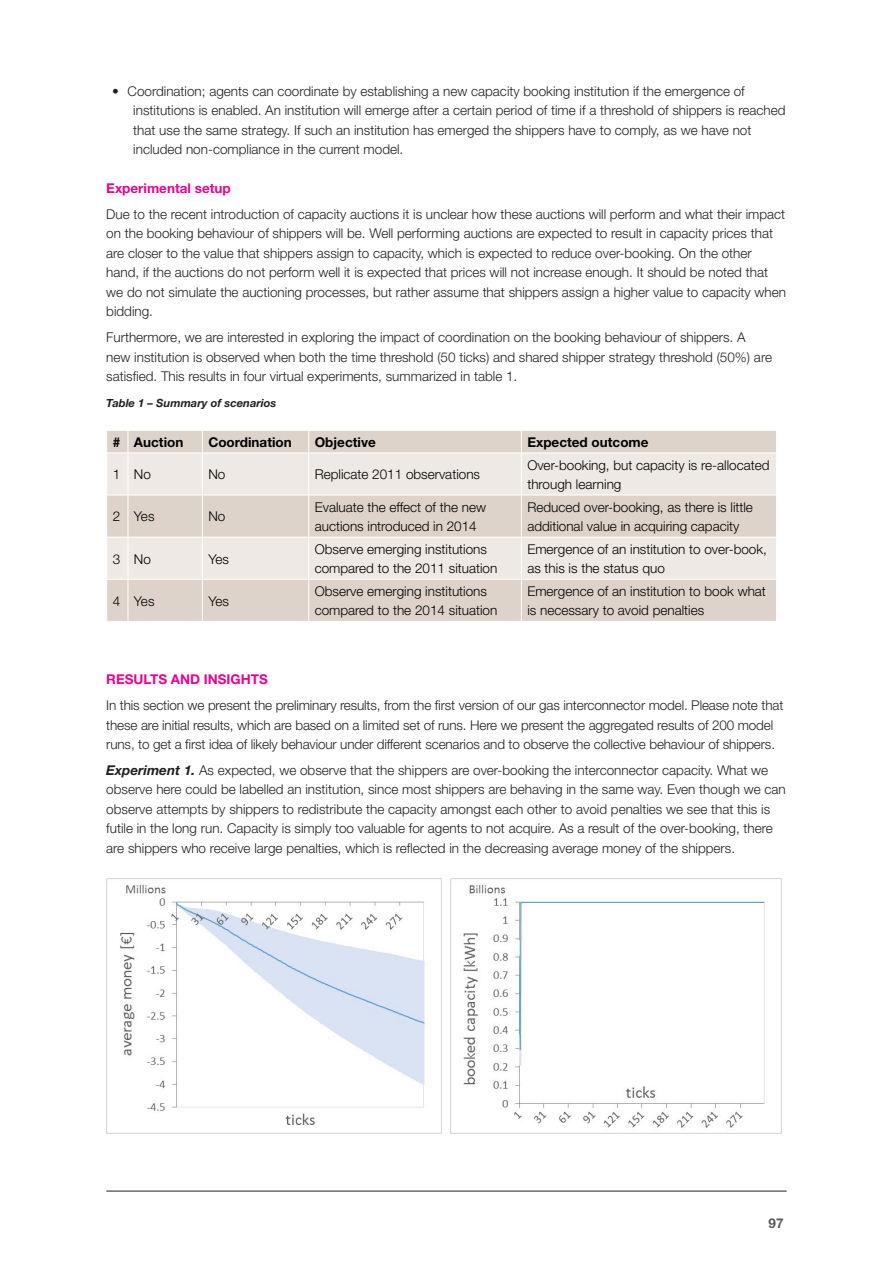
<style>
.page{position:relative;width:893px;height:1263px;background:#fff}
.page>*{position:absolute;margin:0;border:0;box-sizing:border-box;transform-origin:0 0}
.t1{font:300 13.5px/19.5px "Helvetica Neue";color:#231f20}
.t2{font:300 13.5px/19.5px "Helvetica Neue";color:#000}
.t3{font:700 13.5px "Helvetica Neue";color:#000}
.t4{font:700 13.5px "Helvetica Neue";color:#ed028c}
.t5{font:700 13.5px "Helvetica Neue";color:#57585a}
.t6{font:italic 700 11.25px "Helvetica Neue";color:#231f20}
.s1{font-weight:700;font-style:italic}
</style>
<div class="page">
<hr style="left:106px;top:1191px;width:681px;height:1px;background:#231f20">
<div style="left:107px;top:431px;width:669px;height:190px;background:#ded3ca"></div>
<svg style="left:107px;top:453px;width:669px;height:126px;fill:#eee9e4"></svg>
<svg style="left:202px;top:431px;width:1px;height:21px"></svg>
<svg style="left:308px;top:431px;width:1px;height:21px"></svg>
<svg style="left:521px;top:431px;width:1px;height:21px"></svg>
<svg style="left:107px;top:431px;width:22px;height:22px"></svg>
<hr style="left:128px;top:452px;width:74px;height:1px;background:#fff">
<hr style="left:128px;top:453px;width:1px;height:42px;background:#fff">
<hr style="left:202px;top:452px;width:107px;height:1px;background:#fff">
<hr style="left:202px;top:453px;width:1px;height:42px;background:#fff">
<hr style="left:309px;top:452px;width:212px;height:1px;background:#fff">
<hr style="left:308px;top:453px;width:1px;height:42px;background:#fff">
<hr style="left:521px;top:452px;width:256px;height:1px;background:#fff">
<hr style="left:521px;top:453px;width:1px;height:42px;background:#fff">
<svg style="left:107px;top:495px;width:21px;height:1px"></svg>
<hr style="left:128px;top:495px;width:74px;height:1px;background:#fff">
<hr style="left:128px;top:495px;width:1px;height:42px;background:#fff">
<hr style="left:202px;top:495px;width:107px;height:1px;background:#fff">
<hr style="left:202px;top:495px;width:1px;height:42px;background:#fff">
<hr style="left:309px;top:495px;width:212px;height:1px;background:#fff">
<hr style="left:308px;top:495px;width:1px;height:42px;background:#fff">
<hr style="left:521px;top:495px;width:256px;height:1px;background:#fff">
<hr style="left:521px;top:495px;width:1px;height:42px;background:#fff">
<svg style="left:107px;top:537px;width:21px;height:1px"></svg>
<hr style="left:128px;top:537px;width:74px;height:1px;background:#fff">
<hr style="left:128px;top:537px;width:1px;height:42px;background:#fff">
<hr style="left:202px;top:537px;width:107px;height:1px;background:#fff">
<hr style="left:202px;top:537px;width:1px;height:42px;background:#fff">
<hr style="left:309px;top:537px;width:212px;height:1px;background:#fff">
<hr style="left:308px;top:537px;width:1px;height:42px;background:#fff">
<hr style="left:521px;top:537px;width:256px;height:1px;background:#fff">
<hr style="left:521px;top:537px;width:1px;height:42px;background:#fff">
<svg style="left:107px;top:579px;width:21px;height:1px"></svg>
<hr style="left:128px;top:579px;width:74px;height:1px;background:#fff">
<hr style="left:128px;top:580px;width:1px;height:41px;background:#fff">
<hr style="left:202px;top:579px;width:107px;height:1px;background:#fff">
<hr style="left:202px;top:580px;width:1px;height:41px;background:#fff">
<hr style="left:309px;top:579px;width:212px;height:1px;background:#fff">
<hr style="left:308px;top:580px;width:1px;height:41px;background:#fff">
<hr style="left:521px;top:579px;width:256px;height:1px;background:#fff">
<hr style="left:521px;top:580px;width:1px;height:41px;background:#fff">
<img style="left:106px;top:879px;width:335px;height:255px">
<img style="left:451px;top:879px;width:330px;height:255px">
<p class="t1" style="left:133px;top:81px;width:654px;text-indent:-21px">• Coordination; agents can coordinate by establishing a new capacity booking institution if the emergence of institutions is enabled. An institution will emerge after a certain period of time if a threshold of shippers is reached that use the same strategy. If such an institution has emerged the shippers have to comply, as we have not included non-compliance in the current model.</p>
<p class="t4" style="left:106px;top:180px;width:126px">Experimental setup</p>
<p class="t1" style="left:106px;top:204px;width:681px">Due to the recent introduction of capacity auctions it is unclear how these auctions will perform and what their impact on the booking behaviour of shippers will be. Well performing auctions are expected to result in capacity prices that are closer to the value that shippers assign to capacity, which is expected to reduce over-booking. On the other hand, if the auctions do not perform well it is expected that prices will not increase enough. It should be noted that we do not simulate the auctioning processes, but rather assume that shippers assign a higher value to capacity when bidding.</p>
<p class="t1" style="left:106px;top:327px;width:667px">Furthermore, we are interested in exploring the impact of coordination on the booking behaviour of shippers. A new institution is observed when both the time threshold (50 ticks) and shared shipper strategy threshold (50%) are satisfied. This results in four virtual experiments, summarized in table 1.</p>
<p class="t6" style="left:106px;top:396px;width:172px">Table 1 – Summary of scenarios</p>
<p class="t3" style="left:113px;top:434px;width:72px"># Auction</p>
<p class="t3" style="left:208px;top:434px;width:85px">Coordination</p>
<p class="t3" style="left:315px;top:434px;width:63px">Objective</p>
<p class="t3" style="left:527px;top:434px;width:123px">Expected outcome</p>
<p class="t2" style="left:113px;top:464px;width:40px">1 No</p>
<p class="t2" style="left:208px;top:464px;width:19px">No</p>
<p class="t2" style="left:315px;top:464px;width:167px">Replicate 2011 observations</p>
<p class="t2" style="left:527px;top:455px;width:244px">Over-booking, but capacity is re-allocated through learning</p>
<p class="t2" style="left:113px;top:506px;width:43px">2 Yes</p>
<p class="t2" style="left:208px;top:506px;width:19px">No</p>
<p class="t2" style="left:315px;top:497px;width:173px">Evaluate the effect of the new auctions introduced in 2014</p>
<p class="t2" style="left:527px;top:497px;width:227px">Reduced over-booking, as there is little additional value in acquiring capacity</p>
<p class="t2" style="left:113px;top:549px;width:40px">3 No</p>
<p class="t2" style="left:208px;top:549px;width:22px">Yes</p>
<p class="t2" style="left:315px;top:539px;width:184px">Observe emerging institutions compared to the 2011 situation</p>
<p class="t2" style="left:527px;top:539px;width:241px">Emergence of an institution to over-book, as this is the status quo</p>
<p class="t2" style="left:113px;top:591px;width:43px">4 Yes</p>
<p class="t2" style="left:208px;top:591px;width:22px">Yes</p>
<p class="t2" style="left:315px;top:581px;width:184px">Observe emerging institutions compared to the 2014 situation</p>
<p class="t2" style="left:527px;top:581px;width:240px">Emergence of an institution to book what is necessary to avoid penalties</p>
<p class="t4" style="left:106px;top:671px;width:163px">RESULTS AND INSIGHTS</p>
<p class="t1" style="left:106px;top:695px;width:678px">In this section we present the preliminary results, from the first version of our gas interconnector model. Please note that these are initial results, which are based on a limited set of runs. Here we present the aggregated results of 200 model runs, to get a first idea of likely behaviour under different scenarios and to observe the collective behaviour of shippers.</p>
<p class="t1" style="left:106px;top:760px;width:681px"><span class="s1">Experiment 1.</span> As expected, we observe that the shippers are over-booking the interconnector capacity. What we observe here could be labelled an institution, since most shippers are behaving in the same way. Even though we can observe attempts by shippers to redistribute the capacity amongst each other to avoid penalties we see that this is futile in the long run. Capacity is simply too valuable for agents to not acquire. As a result of the over-booking, there are shippers who receive large penalties, which is reflected in the decreasing average money of the shippers.</p>
<p class="t5" style="left:768px;top:1215px;width:17px">97</p>
</div>
